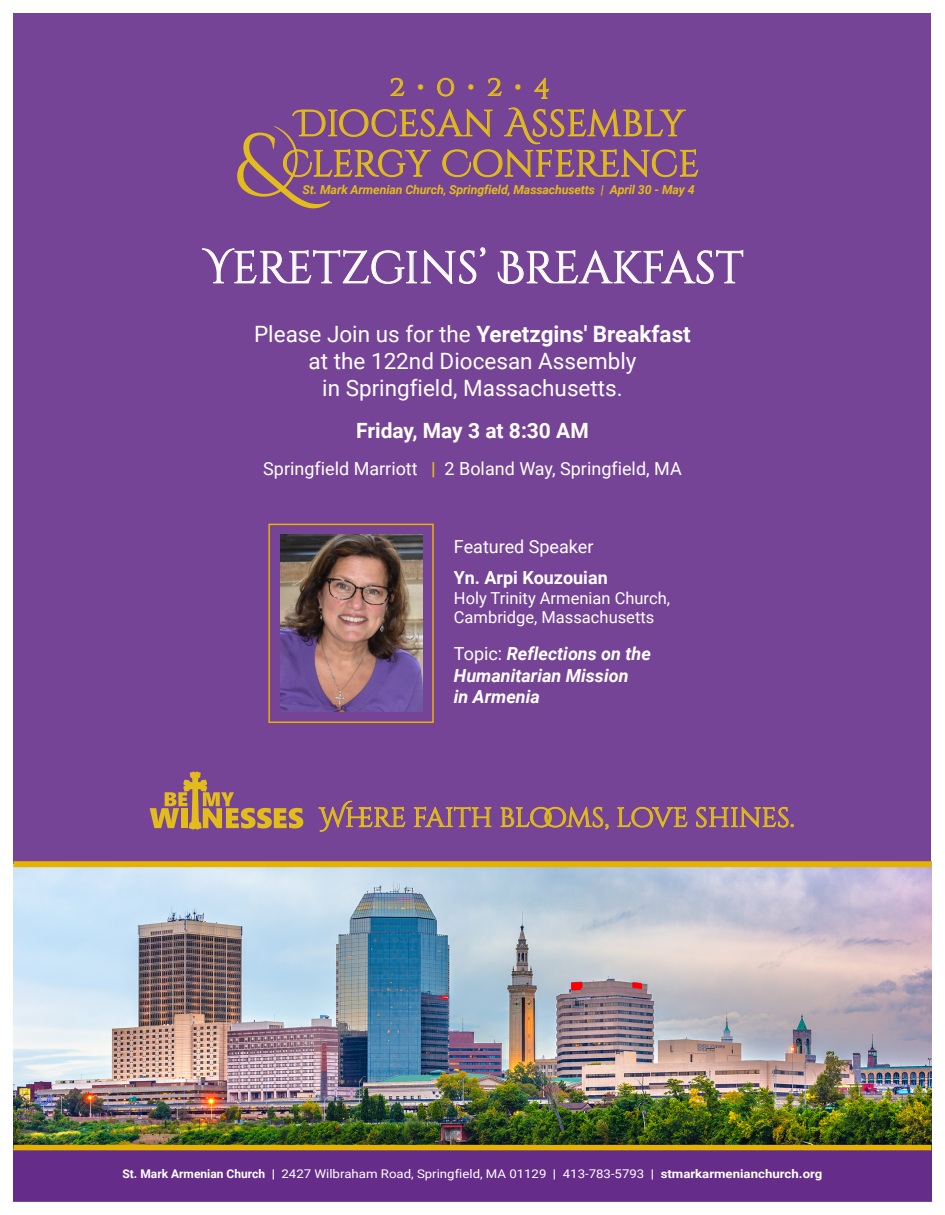
<style>
.page{position:relative;width:945px;height:1215px;background:#fff}
.page>*{position:absolute;margin:0;border:0;box-sizing:border-box;transform-origin:0 0}
.t1{font:45px "Cinzel Decorative";color:#fff}
.t2{font:36.75px/40.3px "Cinzel Decorative";color:#e2bc1a;text-align:center}
.t3{font:28.05px "Cinzel Decorative";color:#e2bc1a}
.t4{font:27px "Cinzel Decorative";letter-spacing:-.01em;color:#e2bc1a}
.t5{font:22.5px/27px "Roboto";color:#fff;text-align:center}
.t6{font:700 21px "Roboto";color:#fff}
.t7{font:18px "Roboto";color:#fff}
.t8{font:italic 700 18px/21.6px "Roboto";color:#fff}
.t9{font:700 18px "Roboto";color:#fff}
.t10{font:16.5px/19.8px "Roboto";color:#fff}
.t11{font:italic 700 12.3px "Roboto";letter-spacing:-.01em;color:#e2bc1a}
.t12{font:12px "Roboto";color:#fff;scale:1.1 1}
.s1{font-family:"Roboto";font-weight:300}
.s2{font-weight:500}
.s3{font-weight:700}
.s4{font-weight:700;color:#e2bc1a}
.s5{font-weight:400;font-style:normal}
</style>
<div class="page">
<img style="left:14px;top:867px;width:918px;height:278px">
<div style="left:14px;top:14px;width:918px;height:850px;background:#764496"></div>
<div style="left:14px;top:861px;width:918px;height:6px;background:#e6b200"></div>
<div style="left:14px;top:1145px;width:918px;height:6px;background:#e6b200"></div>
<div style="left:13px;top:1151px;width:919px;height:50px;background:#652d89"></div>
<svg style="left:390px;top:78px;width:15px;height:18px"></svg>
<svg style="left:437px;top:78px;width:17px;height:18px"></svg>
<svg style="left:488px;top:78px;width:14px;height:18px"></svg>
<svg style="left:534px;top:78px;width:15px;height:21px"></svg>
<svg style="left:237px;top:107px;width:462px;height:101px"></svg>
<svg style="left:202px;top:247px;width:283px;height:37px"></svg>
<svg style="left:498px;top:250px;width:245px;height:34px"></svg>
<img style="left:281px;top:535px;width:141px;height:177px">
<div style="left:268px;top:524px;width:166px;height:199px;border:2px solid #e6b200"></div>
<svg style="left:150px;top:771px;width:153px;height:59px"></svg>
<svg style="left:319px;top:801px;width:86px;height:30px"></svg>
<svg style="left:414px;top:807px;width:77px;height:20px"></svg>
<svg style="left:501px;top:807px;width:107px;height:23px"></svg>
<svg style="left:617px;top:807px;width:70px;height:20px"></svg>
<svg style="left:696px;top:807px;width:98px;height:20px"></svg>
<h3 class="t3" style="left:389px;top:69px;width:162px">2<span class="s1">•</span>0<span class="s1">•</span>2<span class="s1">•</span>4</h3>
<h2 class="t2" style="left:282px;top:104px;width:419px">DIOCESAN ASSEMBLY<br>CLERGY CONFERENCE</h2>
<p class="t11" style="left:303px;top:181px;width:394px">St. Mark Armenian Church<span class="s2">,</span> Springfield, Massachusetts | April 30 - May 4</p>
<h1 class="t1" style="left:204px;top:240px;width:541px">YERETZGINS’ BREAKFAST</h1>
<h3 class="t5" style="left:254px;top:320px;width:438px">Please Join us for the <span class="s3">Yeretzgins' Breakfast </span>at the 122nd Diocesan Assembly<br>in Springfield, Massachusetts.</h3>
<h3 class="t6" style="left:356px;top:416px;width:234px">Friday, May 3 at 8:30 AM</h3>
<h3 class="t7" style="left:263px;top:456px;width:420px">Springfield Marriott <span class="s4">|</span> 2 Boland Way, Springfield, MA</h3>
<h3 class="t7" style="left:454px;top:534px;width:141px">Featured Speaker</h3>
<h3 class="t9" style="left:454px;top:565px;width:155px">Yn. Arpi Kouzouian</h3>
<h3 class="t10" style="left:454px;top:587px;width:218px">Holy Trinity Armenian Church,<br>Cambridge, Massachusetts</h3>
<h3 class="t8" style="left:454px;top:642px;width:199px"><span class="s5">Topic:</span> Reflections on the<br>Humanitarian Mission<br>in Armenia</h3>
<h3 class="t4" style="left:319px;top:801px;width:477px">WHERE FAITH BLOOMS, LOVE SHINES.</h3>
<p class="t12" style="left:123px;top:1165px;width:638px"><span class="s3">St. Mark Armenian Church |</span> 2427 Wilbraham Road, Springfield, MA 01129 <span class="s3">|</span> 413-783-5793 <span class="s3">| stmarkarmenianchurch.org</span></p>
</div>
